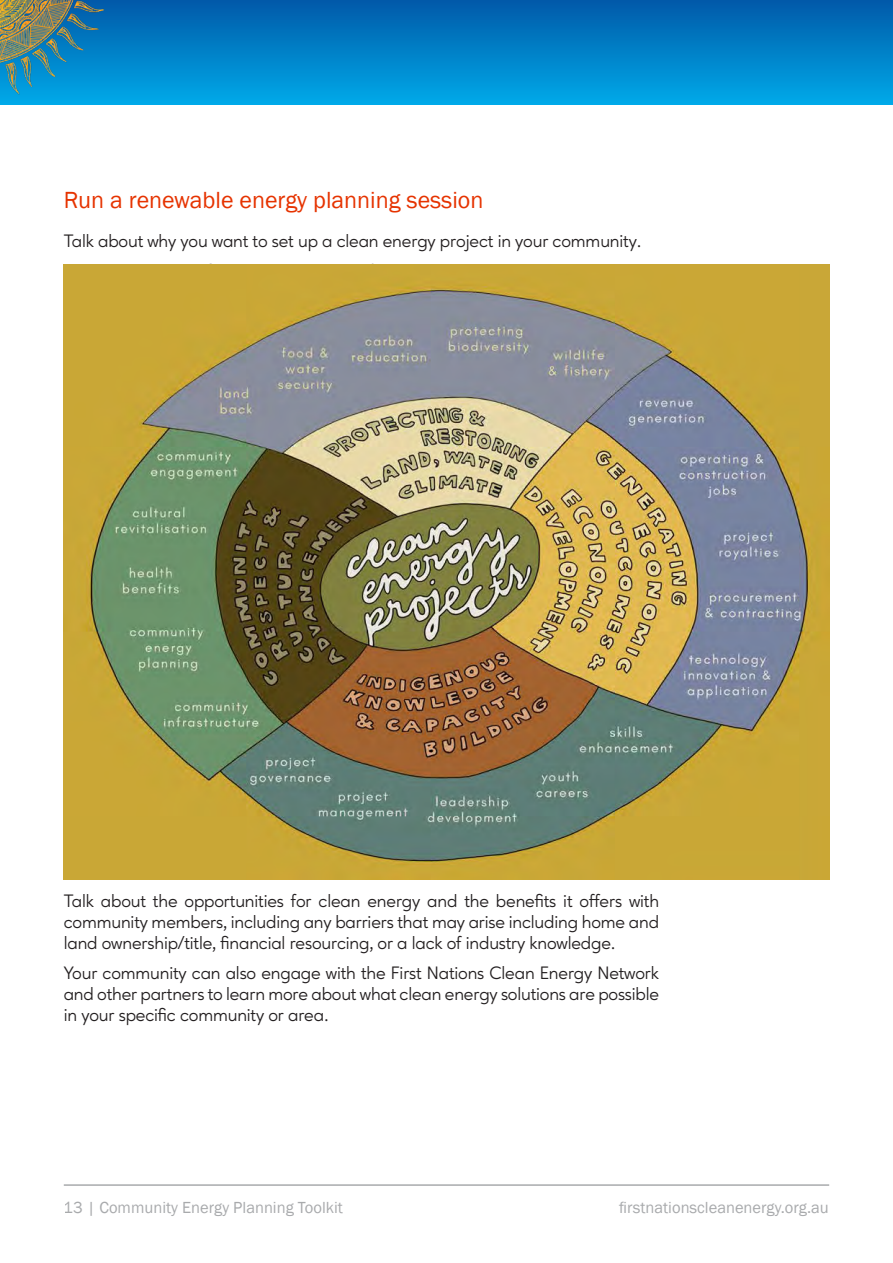
<style>
.page{position:relative;width:893px;height:1263px;background:#fff}
.page>*{position:absolute;margin:0;border:0;box-sizing:border-box;transform-origin:0 0}
.sub-heading{font:24px "Franklin Gothic";color:#e63300}
.body{font:18px/21px "Ageo Variable";letter-spacing:-.01em;color:#231f20;text-align:justify}
.t1{font:16.5px "Franklin Gothic";color:#939598}
</style>
<div class="page">
<hr style="left:64px;top:1184px;width:765px;height:2px;background:#939598">
<div style="left:0;top:0;width:893px;height:104px;background:linear-gradient(to bottom,#0159a8,#00a8e7)"></div>
<img style="left:0;top:0;width:112px;height:103px">
<img style="left:64px;top:264px;width:765px;height:615px">
<p class="sub-heading" style="left:64px;top:185px;width:421px">Run a renewable energy planning session</p>
<p class="body" style="left:64px;top:230px;width:579px">Talk about why you want to set up a clean energy project in your community.</p>
<p class="body" style="left:64px;top:890px;width:597px">Talk about the opportunities for clean energy and the benefits it offers with community members, including any barriers that may arise including home and land ownership/title, financial resourcing, or a lack of industry knowledge.</p>
<p class="body" style="left:64px;top:962px;width:597px">Your community can also engage with the First Nations Clean Energy Network and other partners to learn more about what clean energy solutions are possible in your specific community or area.</p>
<p class="t1" style="left:64px;top:1197px;width:281px">13 | Community Energy Planning Toolkit</p>
<p class="t1" style="left:619px;top:1197px;width:211px">firstnationscleanenergy.org.au</p>
</div>
